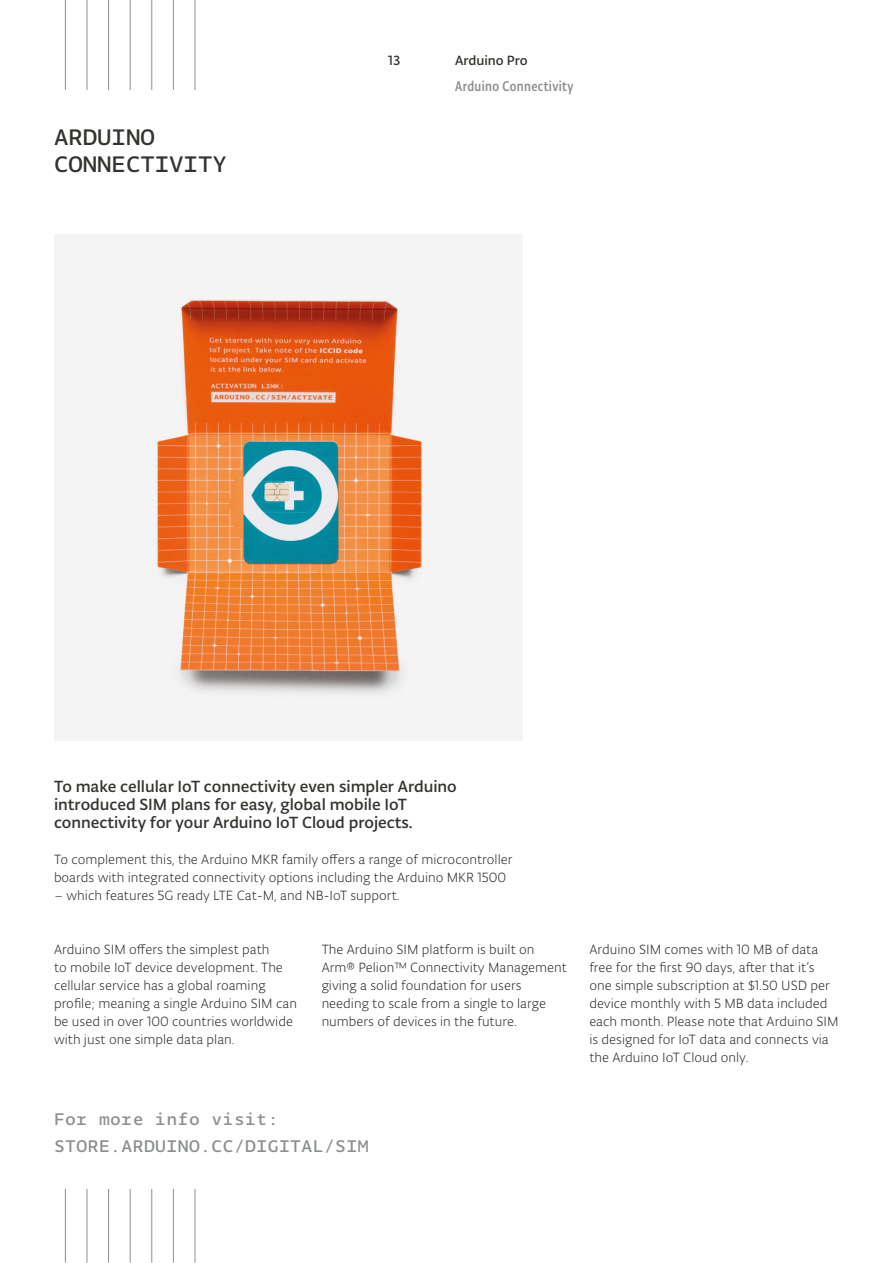
<style>
.page{position:relative;width:893px;height:1263px;background:#fff}
.page>*{position:absolute;margin:0;border:0;box-sizing:border-box;transform-origin:0 0}
.t1{font:24px/27px "Tynine Sans Mono Pro Text";color:#32352f}
.t2{font:18px/27px "Tynine Sans Mono Pro Text";letter-spacing:.025em;color:#8c8f90}
.t3{font:17.25px/18px "Typonine Sans Pro Text";letter-spacing:-.005em;color:#32352f}
.t4{font:15px "Tynine Sans Cond Pro Text";letter-spacing:.025em;color:#8c8f90}
.t5{font:300 14.25px/18px "Typonine Sans Pro";color:#1d1d1b}
.t6{font:14.25px "Typonine Sans Pro Text";letter-spacing:-.005em;color:#32352f}
</style>
<div class="page">
<hr style="left:65px;top:1189px;width:1px;height:73px;background:#8c8f90">
<hr style="left:87px;top:1189px;width:1px;height:73px;background:#8c8f90">
<hr style="left:108px;top:1189px;width:1px;height:73px;background:#8c8f90">
<hr style="left:130px;top:1189px;width:1px;height:73px;background:#8c8f90">
<hr style="left:151px;top:1189px;width:1px;height:73px;background:#8c8f90">
<hr style="left:173px;top:1189px;width:1px;height:73px;background:#8c8f90">
<hr style="left:195px;top:1189px;width:1px;height:73px;background:#8c8f90">
<hr style="left:65px;top:0;width:1px;height:90px;background:#8c8f90">
<hr style="left:87px;top:0;width:1px;height:90px;background:#8c8f90">
<hr style="left:108px;top:0;width:1px;height:90px;background:#8c8f90">
<hr style="left:130px;top:0;width:1px;height:90px;background:#8c8f90">
<hr style="left:151px;top:0;width:1px;height:90px;background:#8c8f90">
<hr style="left:173px;top:0;width:1px;height:90px;background:#8c8f90">
<hr style="left:195px;top:0;width:1px;height:90px;background:#8c8f90">
<div style="left:54px;top:234px;width:468px;height:506px;background:#f5f4f4"></div>
<img style="left:157px;top:300px;width:265px;height:393px">
<p class="t6" style="left:388px;top:52px;width:14px">13</p>
<p class="t6" style="left:455px;top:52px;width:74px">Arduino Pro</p>
<h1 class="t1" style="left:54px;top:124px;width:174px">ARDUINO<br>CONNECTIVITY</h1>
<p class="t4" style="left:455px;top:77px;width:120px">Arduino Connectivity</p>
<p class="t3" style="left:54px;top:777px;width:404px">To make cellular IoT connectivity even simpler Arduino introduced SIM plans for easy, global mobile IoT connectivity for your Arduino IoT Cloud projects.</p>
<p class="t5" style="left:54px;top:850px;width:460px">To complement this, the Arduino MKR family offers a range of microcontroller boards with integrated connectivity options including the Arduino MKR 1500</p>
<p class="t5" style="left:54px;top:886px;width:347px">– which features 5G ready LTE Cat-M, and NB-IoT support.</p>
<p class="t5" style="left:54px;top:940px;width:245px">Arduino SIM offers the simplest path<br>to mobile IoT device development. The cellular service has a global roaming profile; meaning a single Arduino SIM can be used in over 100 countries worldwide with just one simple data plan.</p>
<p class="t5" style="left:322px;top:940px;width:247px">The Arduino SIM platform is built on Arm® Pelion™ Connectivity Management giving a solid foundation for users needing to scale from a single to large numbers of devices in the future.</p>
<p class="t5" style="left:589px;top:940px;width:251px">Arduino SIM comes with 10 MB of data free for the first 90 days, after that it’s one simple subscription at $1.50 USD per device monthly with 5 MB data included each month. Please note that Arduino SIM is designed for IoT data and connects via the Arduino IoT Cloud only.</p>
<p class="t2" style="left:54px;top:1106px;width:316px">For more info visit:<br>STORE.ARDUINO.CC/DIGITAL/SIM</p>
</div>
